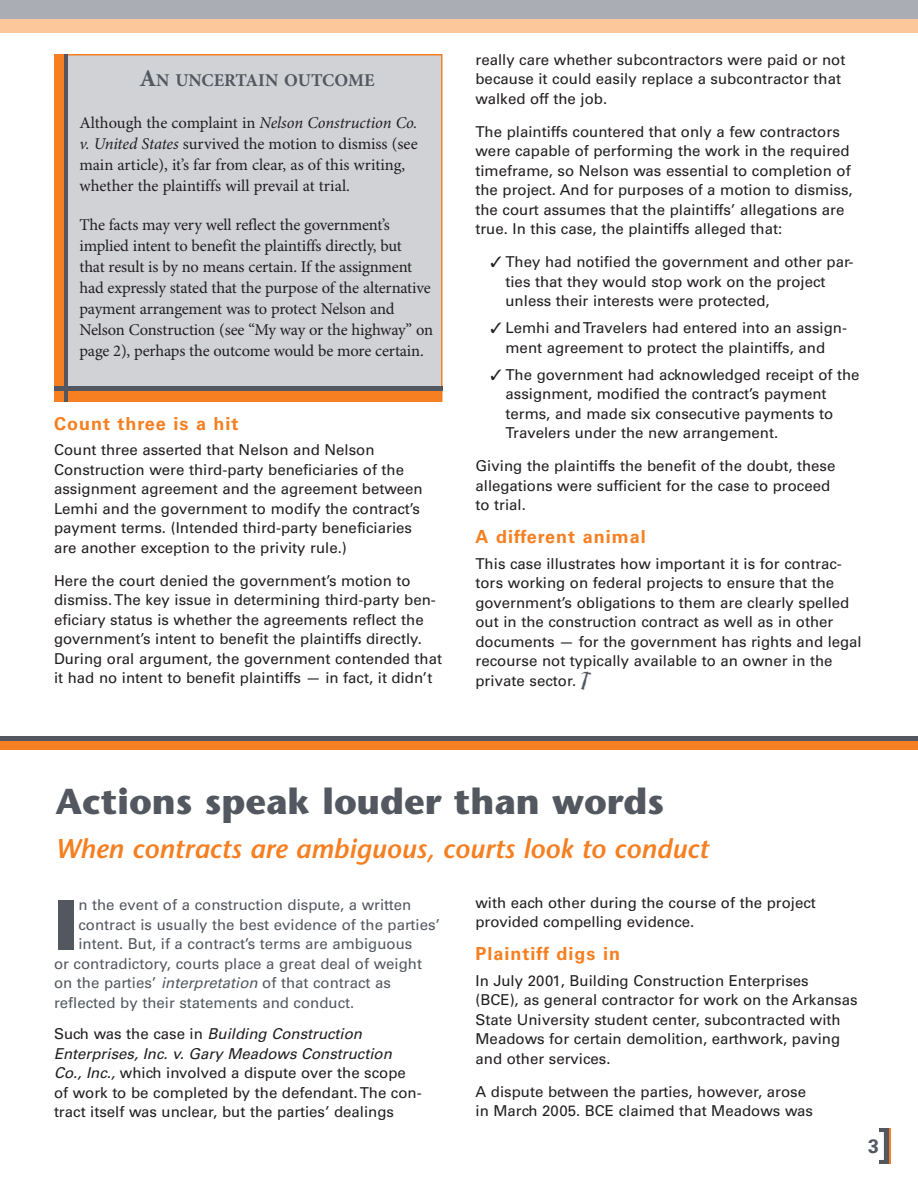
<style>
.page{position:relative;width:918px;height:1188px;background:#fff}
.page>*{position:absolute;margin:0;border:0;box-sizing:border-box;transform-origin:0 0}
.t1{font:700 71.25px "Stone Sans Std";color:#535860}
.t2{font:700 36px "Stone Sans Std";color:#535860}
.t3{font:italic 600 27px "Stone Sans Std";color:#f57f21}
.t4{font:700 19.5px "Univers LT Std";color:#535860}
.t5{font:700 18px "Univers LT Std";letter-spacing:.055em;color:#f57f21}
.t6{font:700 18px "Minion Pro";color:#535860}
.t7{font:16.5px/21px "Minion Pro";letter-spacing:-.01em;color:#231f20}
.t8{font:15px/19.5px "Univers LT Std";color:#231f20}
.t9{font:15px "Univers LT Std";color:#535860}
.s1{font-size:24px}
.s2{font-style:italic}
.s3{font-family:"Df Incidentals Plain";font-size:18px;color:#535860}
</style>
<div class="page">
<div style="left:0;top:0;width:918px;height:33px;background:#abadb4"></div>
<div style="left:0;top:20px;width:918px;height:13px;background:#fcc79a"></div>
<svg style="left:879px;top:1128px;width:11px;height:36px"></svg>
<hr style="left:890px;top:1128px;width:1px;height:36px;background:#f57f21">
<div style="left:0;top:741px;width:918px;height:9px;background:#f57f21"></div>
<hr style="left:0;top:737px;width:918px;height:4px;background:#535860">
<div style="left:56px;top:56px;width:385px;height:344px;background:#d0d2d6"></div>
<div style="left:54px;top:54px;width:10px;height:348px;background:#f57f21"></div>
<div style="left:54px;top:391px;width:388px;height:11px;background:#f57f21"></div>
<div style="left:54px;top:386px;width:388px;height:5px;background:#535860"></div>
<hr style="left:64px;top:54px;width:4px;height:348px;background:#535860">
<p class="t6" style="left:139px;top:73px;width:237px"><span class="s1">A</span>N UNCERTAIN OUTCOME</p>
<p class="t7" style="left:79px;top:114px;width:340px">Although the complaint in <span class="s2">Nelson Construction Co. v. United States</span> survived the motion to dismiss (see main article), it’s far from clear, as of this writing, whether the plaintiffs will prevail at trial.</p>
<p class="t7" style="left:79px;top:216px;width:355px">The facts may very well reflect the government’s implied intent to benefit the plaintiffs directly, but<br>that result is by no means certain. If the assignment had expressly stated that the purpose of the alternative payment arrangement was to protect Nelson and Nelson Construction (see “My way or the highway” on page 2), perhaps the outcome would be more certain.</p>
<p class="t5" style="left:54px;top:417px;width:186px">Count three is a hit</p>
<p class="t8" style="left:54px;top:442px;width:370px">Count three asserted that Nelson and Nelson Construction were third-party beneficiaries of the assignment agreement and the agreement between Lemhi and the government to modify the contract’s payment terms. (Intended third-party beneficiaries are another exception to the privity rule.)</p>
<p class="t8" style="left:54px;top:572px;width:390px">Here the court denied the government’s motion to dismiss.The key issue in determining third-party ben&shy;eficiary status is whether the agreements reflect the government’s intent to benefit the plaintiffs directly.<br>During oral argument, the government contended that it had no intent to benefit plaintiffs — in fact, it didn’t</p>
<p class="t8" style="left:476px;top:51px;width:371px">really care whether subcontractors were paid or not because it could easily replace a subcontractor that walked off the job.</p>
<p class="t8" style="left:476px;top:123px;width:379px">The plaintiffs countered that only a few contractors were capable of performing the work in the required timeframe, so Nelson was essential to completion of the project. And for purposes of a motion to dismiss, the court assumes that the plaintiffs’ allegations are true. In this case, the plaintiffs alleged that:</p>
<p class="t8" style="left:506px;top:254px;width:349px;text-indent:-15px">✓ They had notified the government and other par&shy;ties that they would stop work on the project unless their interests were protected,</p>
<p class="t8" style="left:490px;top:320px;width:358px;text-align:center">✓ Lemhi andTravelers had entered into an assign&shy;ment agreement to protect the plaintiffs, and</p>
<p class="t8" style="left:506px;top:366px;width:356px;text-indent:-15px">✓ The government had acknowledged receipt of the assignment, modified the contract’s payment terms, and made six consecutive payments to Travelers under the new arrangement.</p>
<p class="t8" style="left:476px;top:458px;width:361px">Giving the plaintiffs the benefit of the doubt, these allegations were sufficient for the case to proceed to trial.</p>
<p class="t5" style="left:476px;top:530px;width:172px">A different animal</p>
<p class="t8" style="left:476px;top:555px;width:388px">This case illustrates how important it is for contrac&shy;tors working on federal projects to ensure that the government’s obligations to them are clearly spelled out in the construction contract as well as in other documents — for the government has rights and legal recourse not typically available to an owner in the private sector. <span class="s3">l</span></p>
<h2 class="t2" style="left:56px;top:787px;width:610px">Actions speak louder than words</h2>
<h3 class="t3" style="left:56px;top:838px;width:654px">When contracts are ambiguous, courts look to conduct</h3>
<h1 class="t1" style="left:54px;top:897px;width:25px">I</h1>
<p class="t9" style="left:78px;top:900px;width:335px">n the event of a construction dispute, a written</p>
<p class="t9" style="left:78px;top:919px;width:363px">contract is usually the best evidence of the parties’</p>
<p class="t9" style="left:78px;top:939px;width:335px">intent. But, if a contract’s terms are ambiguous</p>
<p class="t9" style="left:54px;top:958px;width:370px">or contradictory, courts place a great deal of weight</p>
<p class="t9" style="left:54px;top:978px;width:339px">on the parties’ <span class="s2">interpretation</span> of that contract as</p>
<p class="t9" style="left:54px;top:997px;width:302px">reflected by their statements and conduct.</p>
<p class="t8" style="left:54px;top:1026px;width:369px">Such was the case in <span class="s2">Building Construction Enterprises, Inc. v. Gary Meadows Construction Co., Inc.,</span> which involved a dispute over the scope of work to be completed by the defendant.The con&shy;tract itself was unclear, but the parties’ dealings</p>
<p class="t8" style="left:476px;top:894px;width:342px">with each other during the course of the project provided compelling evidence.</p>
<p class="t5" style="left:476px;top:948px;width:146px">Plaintiff digs in</p>
<p class="t8" style="left:476px;top:972px;width:384px">In July 2001, Building Construction Enterprises<br>(BCE), as general contractor for work on the Arkansas State University student center, subcontracted with Meadows for certain demolition, earthwork, paving and other services.</p>
<p class="t8" style="left:476px;top:1083px;width:339px">A dispute between the parties, however, arose in March 2005. BCE claimed that Meadows was</p>
<h3 class="t4" style="left:868px;top:1139px;width:12px">3</h3>
</div>
